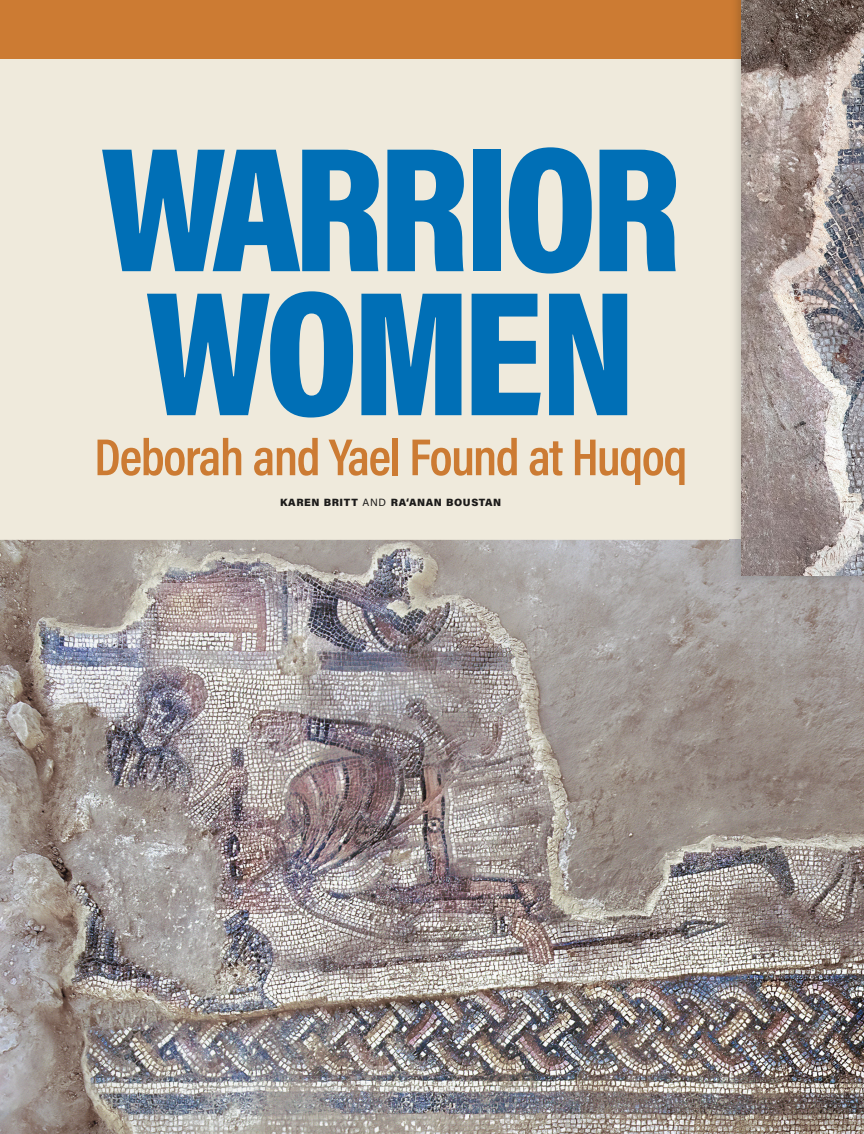
<style>
.page{position:relative;width:864px;height:1134px;background:#fff}
.page>*{position:absolute;margin:0;border:0;box-sizing:border-box;transform-origin:0 0}
.t1{font:900 180px/144px "Acumin Pro Cond";letter-spacing:-.04em;color:#006fb6}
.t2{font:600 52.5px "Acumin Pro Cond";letter-spacing:-.03em;color:#cc7b33}
.t3{font:900 10.5px "Acumin Pro";letter-spacing:.055em;color:#1c1b1a}
.s1{font-weight:400}
</style>
<div class="page">
<div style="left:0;top:0;width:864px;height:575px;background:#efeadc"></div>
<div style="left:0;top:0;width:864px;height:58px;background:#cc7b33"></div>
<img style="left:0;top:540px;width:864px;height:594px">
<img style="left:730px;top:0;width:134px;height:587px">
<img style="left:741px;top:0;width:123px;height:575px">
<h1 class="t1" style="left:100px;top:133px;width:582px">WARRIOR<br>WOMEN</h1>
<h2 class="t2" style="left:94px;top:423px;width:595px">Deborah and Yael Found at Huqoq</h2>
<p class="t3" style="left:280px;top:495px;width:223px">KAREN BRITT <span class="s1">AND</span> RA‘ANAN BOUSTAN</p>
</div>
